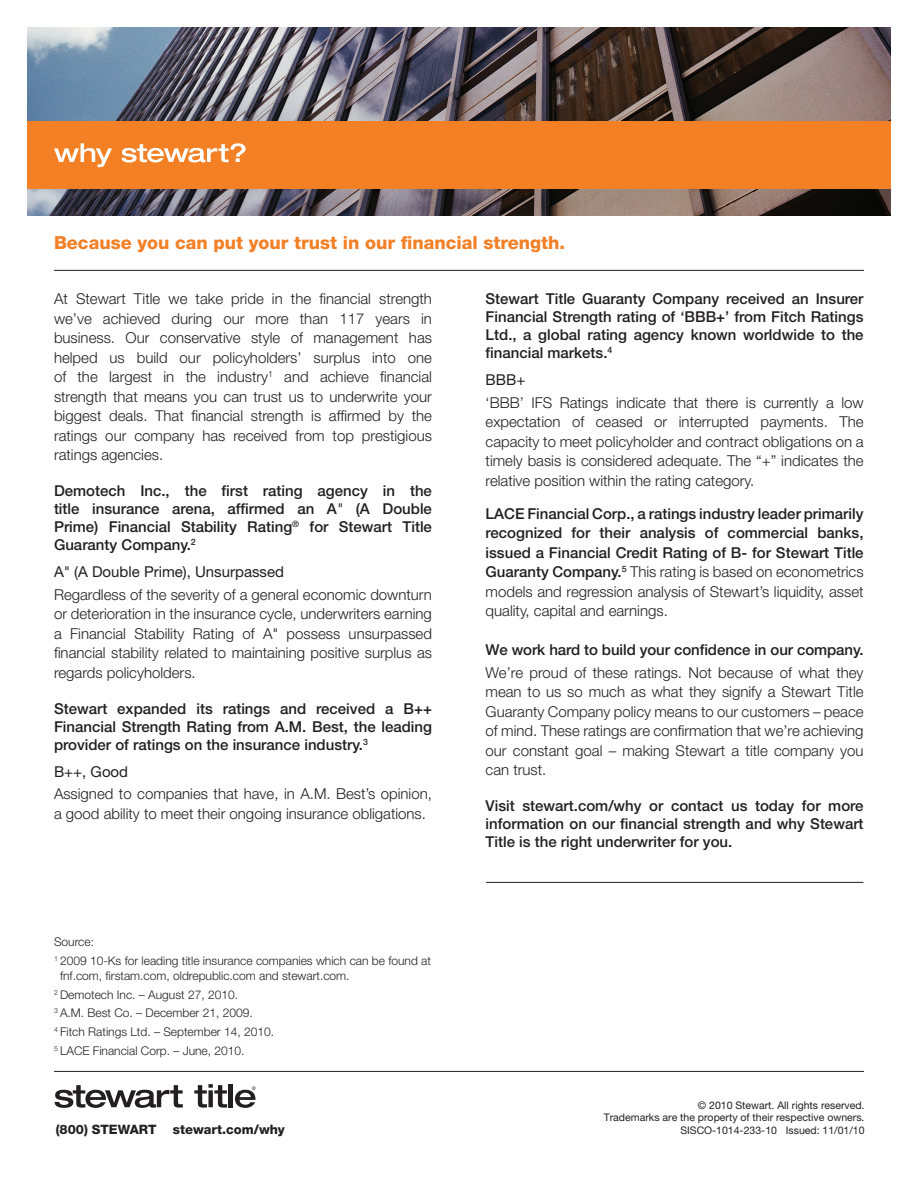
<style>
.page{position:relative;width:918px;height:1188px;background:#fff}
.page>*{position:absolute;margin:0;border:0;box-sizing:border-box;transform-origin:0 0}
.Title_1{font:800 18px "Helvetica Neue LT Pro";color:#f48026}
.Body{font:300 15px/19.5px "Helvetica Neue LT Pro";color:#231f20;text-align:justify}
.Head_1{font:500 15px/18px "Helvetica Neue LT Pro";color:#231f20;text-align:justify}
.Body-2{font:500 15px/19.5px "Helvetica Neue LT Pro";color:#231f20;text-align:justify}
.CTA{font:500 15px/18px "Helvetica Neue LT Pro";color:#231f20;text-align:justify}
.Head_1-2{font:15px "Helvetica Neue LT Pro";color:#231f20}
.Head_2{font:15px "Helvetica Neue LT Pro";color:#231f20}
.Body-3{font:800 12.9px "Helvetica Neue LT Pro";color:#231f20}
.LEGAL{font:300 12px/15px "Helvetica Neue LT Pro";color:#231f20}
.Body-4{font:10.5px/12.6px "Helvetica Neue LT Pro";color:#231f20;text-align:right}
.s1{font-weight:400;font-style:italic}
.s2{font-weight:300}
</style>
<div class="page">
<hr style="left:486px;top:882px;width:377px;height:1px;background:#231f20">
<svg style="left:55px;top:1085px;width:128px;height:23px"></svg>
<svg style="left:194px;top:1084px;width:33px;height:24px"></svg>
<hr style="left:229px;top:1084px;width:4px;height:23px;background:#231f20">
<svg style="left:235px;top:1086px;width:21px;height:22px"></svg>
<hr style="left:54px;top:1071px;width:810px;height:1px;background:#231f20">
<img style="left:27px;top:27px;width:864px;height:189px">
<div style="left:27px;top:122px;width:864px;height:67px;background:#f48026"></div>
<svg style="left:54px;top:143px;width:192px;height:24px"></svg>
<hr style="left:54px;top:270px;width:810px;height:1px;background:#231f20">
<p class="Title_1" style="left:54px;top:232px;width:513px">Because you can put your trust in our financial strength.</p>
<p class="Body" style="left:54px;top:289px;width:380px">At Stewart Title we take pride in the financial strength we’ve achieved during our more than 117 years in business. Our conservative style of management has helped us build our policyholders’ surplus into one of the largest in the industry<sup>1</sup> and achieve financial strength that means you can trust us to underwrite your biggest deals. That financial strength is affirmed by the ratings our company has received from top prestigious ratings agencies.</p>
<p class="Head_1" style="left:54px;top:482px;width:380px">Demotech Inc., the first rating agency in the title insurance arena, affirmed an A<span class="s1">"</span> (A Double Prime) Financial Stability Rating<sup>®</sup> for Stewart Title Guaranty Company.<sup>2</sup></p>
<p class="Head_1-2" style="left:54px;top:563px;width:232px">A" (A Double Prime), Unsurpassed</p>
<p class="Body" style="left:54px;top:584px;width:380px">Regardless of the severity of a general economic downturn or deterioration in the insurance cycle, underwriters earning a Financial Stability Rating of A" possess unsurpassed financial stability related to maintaining positive surplus as regards policyholders.</p>
<p class="Head_1" style="left:54px;top:699px;width:380px">Stewart expanded its ratings and received a B++ Financial Strength Rating from A.M. Best, the leading provider of ratings on the insurance industry.<sup>3</sup></p>
<p class="Head_2" style="left:54px;top:762px;width:76px">B++, Good</p>
<p class="Body" style="left:54px;top:784px;width:379px">Assigned to companies that have, in A.M. Best’s opinion, a good ability to meet their ongoing insurance obligations.</p>
<p class="LEGAL" style="left:54px;top:934px;width:42px">Source:</p>
<p class="LEGAL" style="left:60px;top:953px;width:372px;text-indent:-6px"><sup>1</sup> 2009 10-Ks for leading title insurance companies which can be found at fnf.com, firstam.com, oldrepublic.com and stewart.com.</p>
<p class="LEGAL" style="left:54px;top:987px;width:186px"><sup>2</sup> Demotech Inc. – August 27, 2010.</p>
<p class="LEGAL" style="left:54px;top:1005px;width:200px"><sup>3</sup> A.M. Best Co. – December 21, 2009.</p>
<p class="LEGAL" style="left:54px;top:1024px;width:222px"><sup>4</sup> Fitch Ratings Ltd. – September 14, 2010.</p>
<p class="LEGAL" style="left:54px;top:1043px;width:192px"><sup>5</sup> LACE Financial Corp. – June, 2010.</p>
<p class="Head_1" style="left:486px;top:290px;width:380px">Stewart Title Guaranty Company received an Insurer Financial Strength rating of ‘BBB+’ from Fitch Ratings Ltd., a global rating agency known worldwide to the financial markets.<sup>4</sup></p>
<p class="Head_2" style="left:486px;top:371px;width:41px">BBB+</p>
<p class="Body" style="left:486px;top:392px;width:380px">‘BBB’ IFS Ratings indicate that there is currently a low expectation of ceased or interrupted payments. The capacity to meet policyholder and contract obligations on a timely basis is considered adequate. The “+” indicates the relative position within the rating category.</p>
<p class="Body-2" style="left:486px;top:503px;width:380px">LACE Financial Corp., a ratings industry leader primarily recognized for their analysis of commercial banks, issued a Financial Credit Rating of B- for Stewart Title Guaranty Company.<sup>5</sup> <span class="s2">This rating is based on econometrics models and regression analysis of Stewart’s liquidity, asset quality, capital and earnings.</span></p>
<p class="Head_1" style="left:486px;top:641px;width:380px">We work hard to build your confidence in our company.</p>
<p class="Body" style="left:486px;top:662px;width:380px">We’re proud of these ratings. Not because of what they mean to us so much as what they signify a Stewart Title Guaranty Company policy means to our customers – peace of mind. These ratings are confirmation that we’re achieving our constant goal – making Stewart a title company you can trust.</p>
<p class="CTA" style="left:486px;top:797px;width:380px">Visit stewart.com/why or contact us today for more information on our financial strength and why Stewart Title is the right underwriter for you.</p>
<p class="Body-4" style="left:604px;top:1099px;width:262px">© 2010 Stewart. All rights reserved.<br>Trademarks are the property of their respective owners.</p>
<p class="Body-3" style="left:56px;top:1122px;width:102px">(800) STEWART</p>
<p class="Body-3" style="left:173px;top:1122px;width:114px">stewart.com/why</p>
<p class="Body-4" style="left:680px;top:1124px;width:186px">SISCO-1014-233-10 Issued: 11/01/10</p>
</div>
